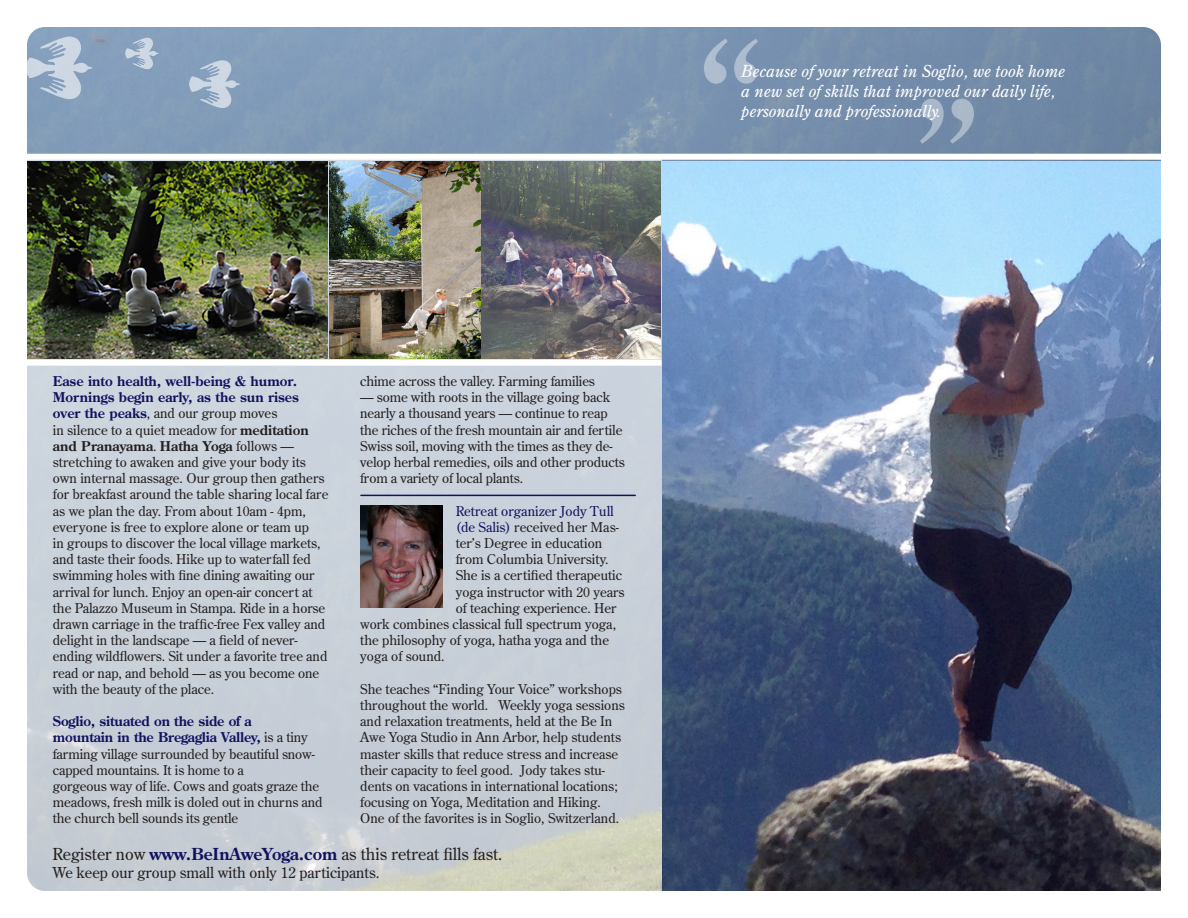
<style>
.page{position:relative;width:1188px;height:918px;background:#fff}
.page>*{position:absolute;margin:0;border:0;box-sizing:border-box;transform-origin:0 0}
.t1{font:165px "Century Old Style Std";color:#fff}
.t2{font:italic 16.5px/19.8px "Century Old Style Std";color:#fff}
.t3{font:16.5px "Century Old Style Std";color:#231f20}
.t4{font:15px "Century Old Style Std";color:#231f20}
.t5{font:13.5px/16.2px "Century Old Style Std";color:#231f20}
.t6{font:700 13.5px/16.2px "Century Old Style Std";color:#11125f}
.t7{font:13.5px "Century Old Style Std";color:#11125f}
.s1{font-weight:400;color:#231f20}
.s2{color:#231f20}
.s3{font-weight:700}
.s4{font-weight:700;color:#11125f}
.s5{color:#11125f}
</style>
<div class="page">
<img style="left:27px;top:27px;width:1134px;height:864px">
<div style="left:27px;top:160px;width:635px;height:731px;background:#c9d0d9"></div>
<img style="left:360px;top:506px;width:82px;height:102px">
<hr style="left:361px;top:495px;width:274px;height:1px;background:#11125f">
<svg style="left:27px;top:36px;width:66px;height:64px;background:#a4b7cd"></svg>
<svg style="left:125px;top:37px;width:34px;height:33px"></svg>
<svg style="left:189px;top:60px;width:51px;height:49px;background:#a3b6cb"></svg>
<div style="left:6px;top:154px;width:1167px;height:6px;background:#fff"></div>
<div style="left:15px;top:360px;width:646px;height:6px;background:#fff"></div>
<img style="left:27px;top:162px;width:300px;height:197px">
<img style="left:662px;top:162px;width:498px;height:728px">
<img style="left:481px;top:162px;width:180px;height:197px">
<img style="left:329px;top:162px;width:152px;height:197px">
<h1 class="t1" style="left:698px;top:25px;width:283px">“ ”</h1>
<p class="t2" style="left:741px;top:61px;width:326px">Because of your retreat in Soglio, we took home a new set of skills that improved our daily life, personally and professionally.</p>
<p class="t6" style="left:53px;top:373px;width:246px">Ease into health, well-being &amp; humor.</p>
<p class="t6" style="left:53px;top:389px;width:257px">Mornings begin early, as the sun rises over the peaks<span class="s1">, and our group moves<br>in silence to a quiet meadow for</span> <span class="s2">meditation</span></p>
<p class="t5" style="left:53px;top:438px;width:277px"><span class="s3">and Pranayama</span>. <span class="s3">Hatha Yoga</span> follows — stretching to awaken and give your body its own internal massage. Our group then gathers for breakfast around the table sharing local fare as we plan the day. From about 10am - 4pm, everyone is free to explore alone or team up<br>in groups to discover the local village markets, and taste their foods. Hike up to waterfall fed swimming holes with fine dining awaiting our arrival for lunch. Enjoy an open-air concert at the Palazzo Museum in Stampa. Ride in a horse drawn carriage in the traffic-free Fex valley and delight in the landscape — a field of never&shy;ending wildflowers. Sit under a favorite tree and read or nap, and behold — as you become one with the beauty of the place.</p>
<p class="t6" style="left:53px;top:713px;width:200px">Soglio, situated on the side of a</p>
<p class="t5" style="left:53px;top:729px;width:264px"><span class="s4">mountain in the Bregaglia Valley,</span> is a tiny farming village surrounded by beautiful snow&shy;capped mountains. It is home to a</p>
<p class="t5" style="left:53px;top:778px;width:271px">gorgeous way of life. Cows and goats graze the meadows, fresh milk is doled out in churns and the church bell sounds its gentle</p>
<p class="t5" style="left:360px;top:373px;width:236px">chime across the valley. Farming families</p>
<p class="t5" style="left:360px;top:389px;width:266px">— some with roots in the village going back nearly a thousand years — continue to reap the riches of the fresh mountain air and fertile Swiss soil, moving with the times as they de&shy;velop herbal remedies, oils and other products from a variety of local plants.</p>
<p class="t7" style="left:456px;top:502px;width:160px">Retreat organizer Jody Tull</p>
<p class="t5" style="left:456px;top:519px;width:165px"><span class="s5">(de Salis)</span> received her Mas-</p>
<p class="t5" style="left:456px;top:535px;width:148px">ter’s Degree in education</p>
<p class="t5" style="left:456px;top:551px;width:154px">from Columbia University.</p>
<p class="t5" style="left:456px;top:567px;width:168px">She is a certified therapeutic</p>
<p class="t5" style="left:456px;top:583px;width:170px">yoga instructor with 20 years</p>
<p class="t5" style="left:456px;top:600px;width:162px">of teaching experience. Her</p>
<p class="t5" style="left:360px;top:616px;width:257px">work combines classical full spectrum yoga,</p>
<p class="t5" style="left:360px;top:632px;width:250px">the philosophy of yoga, hatha yoga and the</p>
<p class="t5" style="left:360px;top:648px;width:86px">yoga of sound.</p>
<p class="t5" style="left:360px;top:681px;width:266px">She teaches “Finding Your Voice” workshops throughout the world. Weekly yoga sessions and relaxation treatments, held at the Be In Awe Yoga Studio in Ann Arbor, help students master skills that reduce stress and increase their capacity to feel good. Jody takes stu&shy;dents on vacations in international locations; focusing on Yoga, Meditation and Hiking.<br>One of the favorites is in Soglio, Switzerland.</p>
<p class="t3" style="left:52px;top:843px;width:451px">Register now <span class="s4">www.BeInAweYoga.com</span> as this retreat fills fast.</p>
<p class="t4" style="left:52px;top:862px;width:329px">We keep our group small with only 12 participants.</p>
</div>
